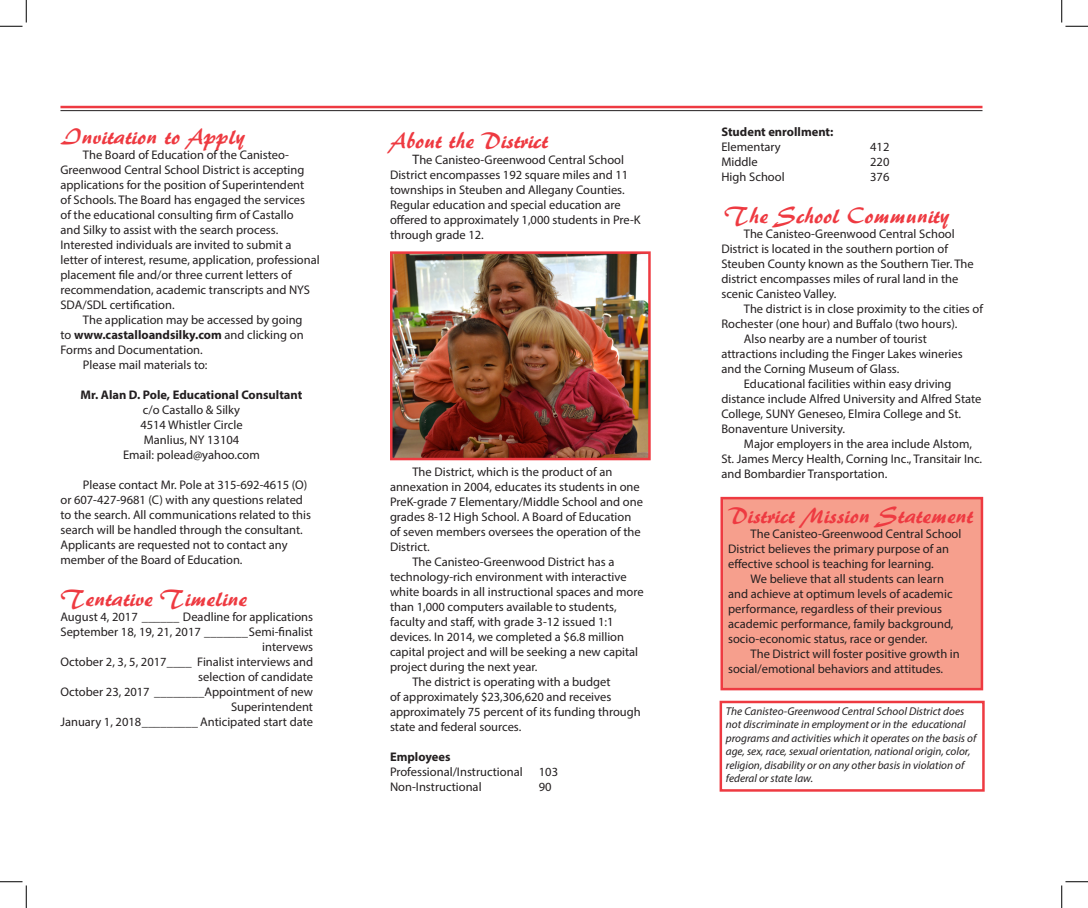
<style>
.page{position:relative;width:1088px;height:908px;background:#fff}
.page>*{position:absolute;margin:0;border:0;box-sizing:border-box;transform-origin:0 0}
.t1{font:22.5px "Patrick";color:#ee3a41}
.t2{font:12.5px/15px "Myriad Pro";color:#231f20}
.t3{font:700 12.5px "Myriad Pro";color:#231f20}
.t4{font:italic 11.25px/13.5px "Myriad Pro";color:#231f20}
.s1{font-weight:400}
.s2{font-size:13.75px}
</style>
<div class="page">
<div style="left:720px;top:497px;width:263px;height:193px;background:#f69f8d;border:2px solid #ee3a41"></div>
<img style="left:393px;top:254px;width:254px;height:203px">
<div style="left:390px;top:251px;width:260px;height:209px;border:2px solid #ee3a41"></div>
<div style="left:719px;top:700px;width:265px;height:91px;border:2px solid #ee3a41"></div>
<hr style="left:60px;top:106px;width:922px;height:2px;background:#ee3a41">
<hr style="left:60px;top:110px;width:922px;height:1px;background:#231f20">
<svg style="left:0;top:0;width:27px;height:27px"></svg>
<svg style="left:0;top:881px;width:27px;height:27px"></svg>
<svg style="left:1061px;top:0;width:27px;height:27px"></svg>
<svg style="left:1061px;top:881px;width:27px;height:27px"></svg>
<h1 class="t1" style="left:60px;top:122px;width:186px">Invitation to Apply</h1>
<p class="t2" style="left:60px;top:147px;width:261px;text-indent:22px">The Board of Education of the Canisteo-Greenwood Central School District is accepting applications for the position of Superintendent<br>of Schools. The Board has engaged the services<br>of the educational consulting firm of Castallo<br>and Silky to assist with the search process.<br>Interested individuals are invited to submit a letter of interest, resume, application, professional placement file and/or three current letters of recommendation, academic transcripts and NYS SDA/SDL certification.</p>
<p class="t2" style="left:83px;top:312px;width:221px">The application may be accessed by going</p>
<p class="t3" style="left:60px;top:326px;width:245px"><span class="s1">to</span> www.castalloandsilky.com <span class="s1">and clicking on</span></p>
<p class="t2" style="left:60px;top:342px;width:144px">Forms and Documentation.</p>
<p class="t2" style="left:83px;top:357px;width:126px">Please mail materials to:</p>
<p class="t3" style="left:81px;top:386px;width:223px">Mr. Alan D. Pole, Educational Consultant</p>
<p class="t2" style="left:123px;top:402px;width:138px;text-align:center">c/o Castallo &amp; Silky<br>4514 Whistler Circle<br>Manlius, NY 13104<br>Email: polead@yahoo.com</p>
<p class="t2" style="left:60px;top:477px;width:252px;text-indent:22px">Please contact Mr. Pole at 315-692-4615 (O) or 607-427-9681 (C) with any questions related to the search. All communications related to this search will be handled through the consultant.<br>Applicants are requested not to contact any member of the Board of Education.</p>
<h1 class="t1" style="left:60px;top:584px;width:188px">Tentative Timeline</h1>
<p class="t2" style="left:60px;top:609px;width:254px;text-align:right">August 4, 2017 ______ Deadline for applications September 18, 19, 21, 2017 _______Semi-finalist intervews<br>October 2, 3, 5, 2017____ Finalist interviews and selection of candidate<br>October 23, 2017 ________Appointment of new Superintendent<br>January 1, 2018_________ Anticipated start date</p>
<h1 class="t1" style="left:390px;top:127px;width:159px">About the District</h1>
<p class="t2" style="left:390px;top:152px;width:252px;text-indent:22px"><span class="s2">T</span>he Canisteo-Greenwood Central School District encompasses 192 square miles and 11 townships in Steuben and Allegany Counties.<br>Regular education and special education are offered to approximately 1,000 students in Pre-K through grade 12.</p>
<p class="t2" style="left:412px;top:464px;width:201px">The District, which is the product of an</p>
<p class="t2" style="left:390px;top:479px;width:251px">annexation in 2004, educates its students in one</p>
<p class="t2" style="left:390px;top:494px;width:254px">PreK-grade 7 Elementary/Middle School and one</p>
<p class="t2" style="left:390px;top:509px;width:243px">grades 8-12 High School. A Board of Education</p>
<p class="t2" style="left:390px;top:524px;width:252px">of seven members oversees the operation of the</p>
<p class="t2" style="left:390px;top:539px;width:41px">District.</p>
<p class="t2" style="left:412px;top:554px;width:203px">The Canisteo-Greenwood District has a</p>
<p class="t2" style="left:390px;top:569px;width:238px">technology-rich environment with interactive</p>
<p class="t2" style="left:390px;top:584px;width:255px">white boards in all instructional spaces and more</p>
<p class="t2" style="left:390px;top:599px;width:228px">than 1,000 computers available to students,</p>
<p class="t2" style="left:390px;top:614px;width:225px">faculty and staff, with grade 3-12 issued 1:1</p>
<p class="t2" style="left:390px;top:629px;width:235px">devices. In 2014, we completed a $6.8 million</p>
<p class="t2" style="left:390px;top:644px;width:250px">capital project and will be seeking a new capital</p>
<p class="t2" style="left:390px;top:659px;width:149px">project during the next year.</p>
<p class="t2" style="left:412px;top:674px;width:200px">The district is operating with a budget</p>
<p class="t2" style="left:390px;top:689px;width:223px">of approximately $23,306,620 and receives</p>
<p class="t2" style="left:390px;top:704px;width:252px">approximately 75 percent of its funding through</p>
<p class="t2" style="left:390px;top:719px;width:133px">state and federal sources.</p>
<p class="t3" style="left:390px;top:749px;width:62px">Employees</p>
<p class="t2" style="left:390px;top:764px;width:134px">Professional/Instructional</p>
<p class="t2" style="left:539px;top:764px;width:21px">103</p>
<p class="t2" style="left:390px;top:779px;width:93px">Non-Instructional</p>
<p class="t2" style="left:539px;top:779px;width:14px">90</p>
<p class="t3" style="left:721px;top:124px;width:114px">Student enrollment:</p>
<p class="t2" style="left:721px;top:139px;width:61px">Elementary</p>
<p class="t2" style="left:870px;top:139px;width:21px">412</p>
<p class="t2" style="left:721px;top:154px;width:38px">Middle</p>
<p class="t2" style="left:870px;top:154px;width:21px">220</p>
<p class="t2" style="left:721px;top:169px;width:65px">High School</p>
<p class="t2" style="left:870px;top:169px;width:21px">376</p>
<h1 class="t1" style="left:724px;top:202px;width:226px">The School Community</h1>
<p class="t2" style="left:721px;top:226px;width:254px;text-indent:22px">The Canisteo-Greenwood Central School District is located in the southern portion of Steuben County known as the Southern Tier. The district encompasses miles of rural land in the scenic Canisteo Valley.</p>
<p class="t2" style="left:744px;top:301px;width:241px">The district is in close proximity to the cities of</p>
<p class="t2" style="left:721px;top:316px;width:238px">Rochester (one hour) and Buffalo (two hours).</p>
<p class="t2" style="left:744px;top:331px;width:185px">Also nearby are a number of tourist</p>
<p class="t2" style="left:721px;top:346px;width:243px">attractions including the Finger Lakes wineries</p>
<p class="t2" style="left:721px;top:361px;width:179px">and the Corning Museum of Glass.</p>
<p class="t2" style="left:744px;top:376px;width:209px">Educational facilities within easy driving</p>
<p class="t2" style="left:721px;top:391px;width:262px">distance include Alfred University and Alfred State</p>
<p class="t2" style="left:721px;top:406px;width:241px">College, SUNY Geneseo, Elmira College and St.</p>
<p class="t2" style="left:721px;top:421px;width:125px">Bonaventure University.</p>
<p class="t2" style="left:744px;top:436px;width:230px">Major employers in the area include Alstom,</p>
<p class="t2" style="left:721px;top:451px;width:262px">St. James Mercy Health, Corning Inc., Transitair Inc.</p>
<p class="t2" style="left:721px;top:466px;width:167px">and Bombardier Transportation.</p>
<h1 class="t1" style="left:728px;top:501px;width:246px">District Mission Statement</h1>
<p class="t2" style="left:728px;top:525px;width:235px;text-indent:22px">The Canisteo-Greenwood Central School<br>District believes the primary purpose of an effective school is teaching for learning.</p>
<p class="t2" style="left:728px;top:570px;width:227px;text-indent:22px">We believe that all students can learn and achieve at optimum levels of academic performance, regardless of their previous academic performance, family background, socio-economic status, race or gender.</p>
<p class="t2" style="left:728px;top:645px;width:233px;text-indent:22px">The District will foster positive growth in social/emotional behaviors and attitudes.</p>
<p class="t4" style="left:726px;top:703px;width:252px">The Canisteo-Greenwood Central School District does not discriminate in employment or in the educational programs and activities which it operates on the basis of age, sex, race, sexual orientation, national origin, color, religion, disability or on any other basis in violation of federal or state law.</p>
</div>
